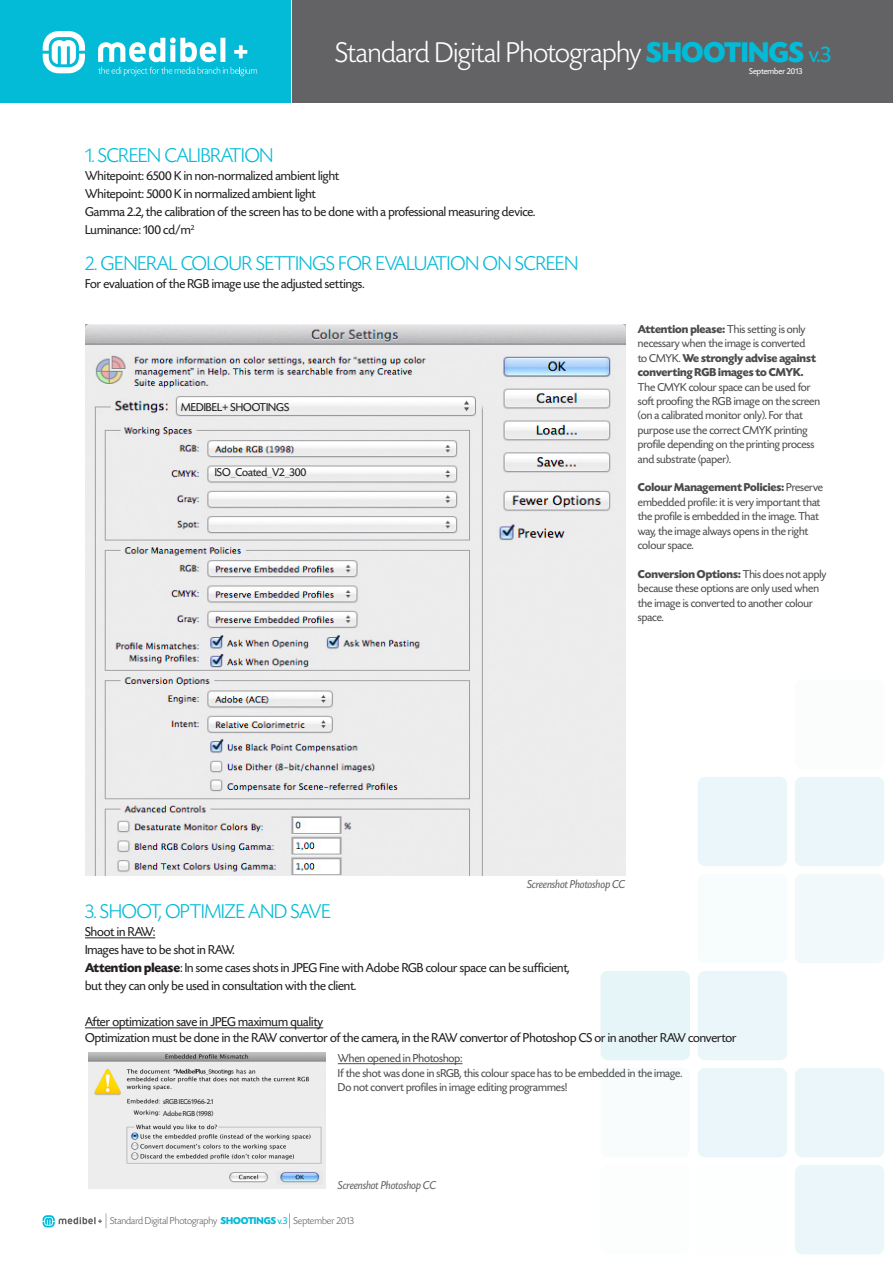
<style>
.page{position:relative;width:893px;height:1263px;background:#fff}
.page>*{position:absolute;margin:0;border:0;box-sizing:border-box;transform-origin:0 0}
.t1{font:300 30px "Today SH";color:#fff}
.t2{font:300 21px "Today SH";color:#03bbd7}
.body{font:13.5px/18px "Today SH";color:#231f20}
.footnote{font:13.5px "Today SH";color:#231f20}
.footnote-2{font:12px/14.4px "Today SH";color:#4b4c4d}
.footnote-3{font:italic 12px "Today SH";color:#636366}
.t3{font:12px "Today SH";color:#231f20}
.body-2{font:12px "Today SH";color:#4b4c4d}
.t4{font:300 10.5px "Today SH";color:#636366}
.t5{font:9px "Today SH";color:#fff}
.t6{font:7.5px "Today SH";color:#231f20}
.s1{font-weight:700;color:#03bbd7}
.s2{font-weight:400;font-size:24px;color:#03bbd7}
.s3{font-weight:700}
.s4{font-weight:400;color:#03bbd7}
</style>
<div class="page">
<div style="left:0;top:0;width:290px;height:102px;background:#03bbd7"></div>
<svg style="left:98px;top:38px;width:159px;height:38px"></svg>
<svg style="left:43px;top:31px;width:42px;height:42px"></svg>
<div style="left:795px;top:680px;width:89px;height:89px;background:#fafdfd;border-radius:7px"></div>
<div style="left:795px;top:1165px;width:89px;height:89px;background:#eaf6f9;border-radius:7px"></div>
<div style="left:795px;top:1068px;width:89px;height:89px;background:#eaf6f9;border-radius:7px"></div>
<div style="left:795px;top:777px;width:89px;height:89px;background:#eaf6f9;border-radius:7px"></div>
<div style="left:698px;top:1068px;width:89px;height:89px;background:#eaf6f9;border-radius:7px"></div>
<div style="left:698px;top:971px;width:89px;height:89px;background:#eaf6f9;border-radius:7px"></div>
<div style="left:795px;top:874px;width:89px;height:89px;background:#ecf7fa;border-radius:7px"></div>
<div style="left:600px;top:1068px;width:90px;height:89px;background:#f7fcfc;border-radius:7px"></div>
<div style="left:600px;top:971px;width:90px;height:89px;background:#e5f5f8;border-radius:7px"></div>
<div style="left:698px;top:874px;width:89px;height:89px;background:#f4fbfc;border-radius:7px"></div>
<div style="left:698px;top:777px;width:89px;height:89px;background:#eaf6f9;border-radius:7px"></div>
<svg style="left:43px;top:1213px;width:64px;height:15px"></svg>
<div style="left:293px;top:0;width:600px;height:102px;background:#636366"></div>
<svg style="left:289px;top:1213px;width:1px;height:15px"></svg>
<hr style="left:85px;top:937px;width:70px;height:1px;background:#231f20">
<hr style="left:85px;top:1027px;width:238px;height:1px;background:#231f20">
<hr style="left:338px;top:1063px;width:124px;height:1px;background:#4b4c4d">
<img style="left:85px;top:324px;width:540px;height:551px">
<img style="left:88px;top:1053px;width:237px;height:136px">
<p class="t1" style="left:335px;top:37px;width:497px">Standard Digital Photography <span class="s1">SHOOTINGS</span> <span class="s2">v.3</span></p>
<p class="t5" style="left:749px;top:66px;width:55px">September 2013</p>
<p class="t2" style="left:85px;top:144px;width:190px">1. SCREEN CALIBRATION</p>
<p class="body" style="left:85px;top:167px;width:256px">Whitepoint: 6500 K in non-normalized ambient light</p>
<p class="body" style="left:85px;top:185px;width:232px">Whitepoint: 5000 K in normalized ambient light</p>
<p class="body" style="left:85px;top:203px;width:452px">Gamma 2.2, the calibration of the screen has to be done with a professional measuring device.</p>
<p class="body" style="left:85px;top:221px;width:111px">Luminance: 100 cd/m<sup>2</sup></p>
<p class="t2" style="left:85px;top:252px;width:495px">2. GENERAL COLOUR SETTINGS FOR EVALUATION ON SCREEN</p>
<p class="body" style="left:85px;top:275px;width:281px">For evaluation of the RGB image use the adjusted settings.</p>
<p class="t3" style="left:181px;top:401px;width:110px">MEDIBEL+ SHOOTINGS</p>
<p class="t3" style="left:215px;top:466px;width:93px">ISO_Coated_V2_300</p>
<p class="footnote-2" style="left:638px;top:322px;width:184px"><span class="s3">Attention please:</span> This setting is only necessary when the image is converted<br>to CMYK. <span class="s3">We strongly advise against converting RGB images to CMYK.<br></span>The CMYK colour space can be used for soft proofing the RGB image on the screen (on a calibrated monitor only). For that purpose use the correct CMYK printing profile depending on the printing process and substrate (paper).</p>
<p class="footnote-2" style="left:638px;top:481px;width:187px"><span class="s3">Colour Management Policies:</span> Preserve embedded profile: it is very important that the profile is embedded in the image. That way, the image always opens in the right colour space.</p>
<p class="footnote-2" style="left:638px;top:567px;width:190px"><span class="s3">Conversion Options:</span> This does not apply because these options are only used when the image is converted to another colour space.</p>
<p class="footnote-3" style="left:527px;top:878px;width:100px">Screenshot Photoshop CC</p>
<p class="t2" style="left:85px;top:900px;width:247px">3. SHOOT, OPTIMIZE AND SAVE</p>
<p class="body" style="left:85px;top:923px;width:151px">Shoot in RAW:<br>Images have to be shot in RAW.</p>
<p class="body" style="left:85px;top:959px;width:486px"><span class="s3">Attention please</span>: In some cases shots in JPEG Fine with Adobe RGB colour space can be sufficient, but they can only be used in consultation with the client.</p>
<p class="body" style="left:85px;top:1013px;width:240px">After optimization save in JPEG maximum quality</p>
<p class="footnote" style="left:85px;top:1031px;width:653px">Optimization must be done in the RAW convertor of the camera, in the RAW convertor of Photoshop CS or in another RAW convertor</p>
<p class="body-2" style="left:338px;top:1052px;width:126px">When opened in Photoshop:</p>
<p class="footnote-2" style="left:338px;top:1066px;width:346px">If the shot was done in sRGB, this colour space has to be embedded in the image.</p>
<p class="footnote-2" style="left:338px;top:1080px;width:231px">Do not convert profiles in image editing programmes!</p>
<p class="t6" style="left:163px;top:1098px;width:52px">sRGB IEC61966-2.1</p>
<p class="t6" style="left:163px;top:1109px;width:52px">Adobe RGB (1998)</p>
<p class="footnote-3" style="left:338px;top:1179px;width:100px">Screenshot Photoshop CC</p>
<p class="t4" style="left:110px;top:1215px;width:179px">Standard Digital Photography <span class="s1">SHOOTINGS</span> <span class="s4">v.3</span></p>
<p class="t4" style="left:294px;top:1215px;width:62px">September 2013</p>
</div>
